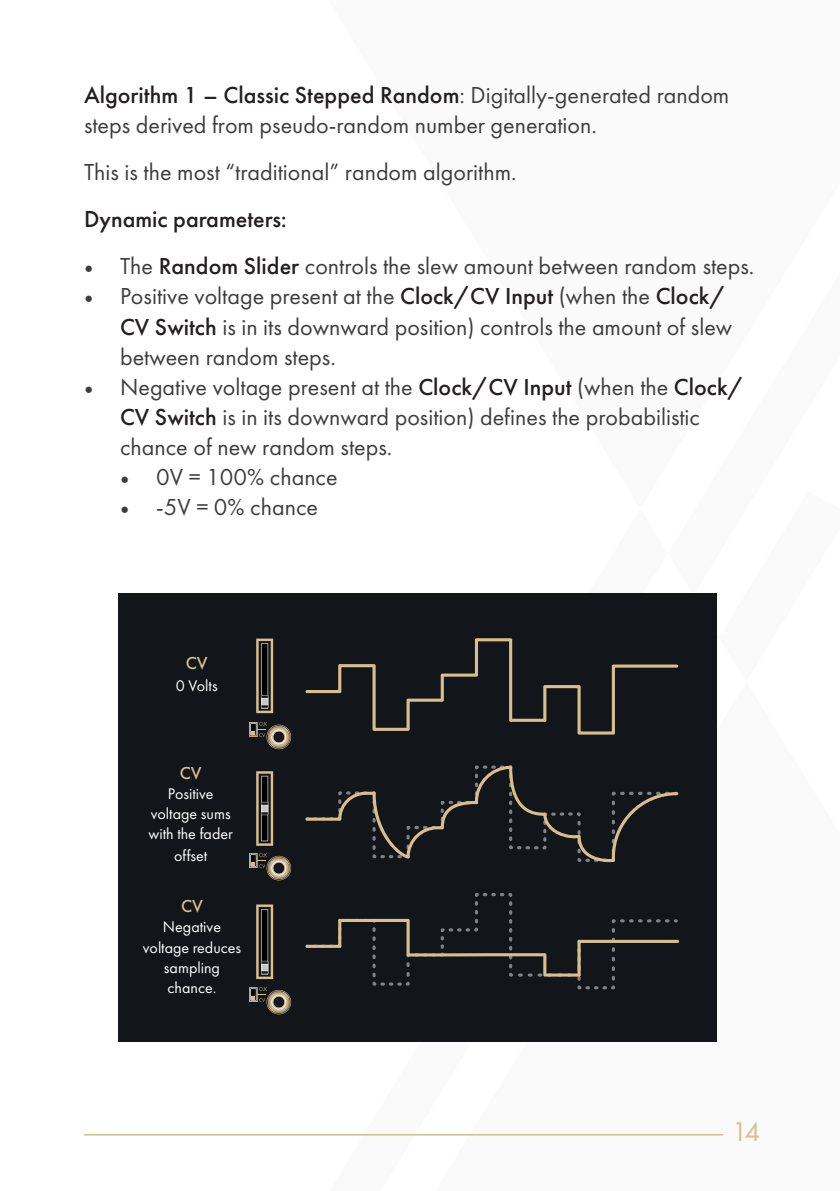
<style>
.page{position:relative;width:840px;height:1191px;background:#fff}
.page>*{position:absolute;margin:0;border:0;box-sizing:border-box;transform-origin:0 0}
.t1{font:28px "Futura PT";color:#d9be8d}
.t2{font:24px/30px "Futura PT";color:#3e3e3f}
.t3{font:500 24px "Futura PT";color:#231f20}
.t4{font:500 18px "Futura PT";color:#d9be8d}
.t5{font:16px/20px "Futura PT";color:#fff;text-align:center}
.s1{font-weight:500;color:#231f20}
.s2{font-family:"Minion Pro"}
</style>
<div class="page">
<svg style="left:329px;top:598px;width:389px;height:538px"></svg>
<hr style="left:84px;top:1134px;width:638px;height:1px;background:#d9be8d">
<div style="left:118px;top:593px;width:598px;height:448px;background:#121519"></div>
<svg style="left:305px;top:638px;width:372px;height:96px"></svg>
<svg style="left:305px;top:765px;width:372px;height:97px"></svg>
<svg style="left:305px;top:893px;width:373px;height:96px"></svg>
<svg style="left:256px;top:638px;width:17px;height:75px"></svg>
<svg style="left:249px;top:722px;width:42px;height:27px"></svg>
<svg style="left:256px;top:771px;width:17px;height:75px"></svg>
<svg style="left:249px;top:853px;width:42px;height:27px"></svg>
<svg style="left:256px;top:904px;width:17px;height:75px"></svg>
<svg style="left:249px;top:987px;width:42px;height:27px"></svg>
<p class="t2" style="left:84px;top:80px;width:646px"><span class="s1">Algorithm 1 – Classic Stepped Random</span>: Digitally-generated random steps derived from pseudo-random number generation.</p>
<p class="t2" style="left:84px;top:157px;width:434px">This is the most “traditional” random algorithm.</p>
<p class="t3" style="left:84px;top:205px;width:204px">Dynamic parameters:</p>
<p class="t2" style="left:84px;top:251px;width:671px"><span class="s2">•</span> The <span class="s1">Random Slider</span> controls the slew amount between random steps.</p>
<p class="t2" style="left:120px;top:281px;width:613px;text-indent:-36px"><span class="s2">•</span> Positive voltage present at the <span class="s1">Clock/CV Input</span> (when the <span class="s1">Clock/<br>CV Switch</span> is in its downward position) controls the amount of slew between random steps.</p>
<p class="t2" style="left:120px;top:371px;width:625px;text-indent:-36px"><span class="s2">•</span> Negative voltage present at the <span class="s1">Clock/CV Input</span> (when the <span class="s1">Clock/<br>CV Switch</span> is in its downward position) defines the probabilistic chance of new random steps.</p>
<p class="t2" style="left:120px;top:461px;width:219px"><span class="s2">•</span> 0V = 100% chance</p>
<p class="t2" style="left:120px;top:491px;width:199px"><span class="s2">•</span> -5V = 0% chance</p>
<p class="t4" style="left:185px;top:652px;width:23px">CV</p>
<p class="t5" style="left:175px;top:675px;width:43px">0 Volts</p>
<p class="t4" style="left:180px;top:762px;width:23px">CV</p>
<p class="t5" style="left:148px;top:784px;width:86px">Positive voltage sums with the fader</p>
<p class="t5" style="left:174px;top:846px;width:35px">offset</p>
<p class="t4" style="left:181px;top:895px;width:23px">CV</p>
<p class="t5" style="left:143px;top:917px;width:100px">Negative voltage reduces sampling chance.</p>
<p class="t1" style="left:731px;top:1115px;width:30px">14</p>
</div>
